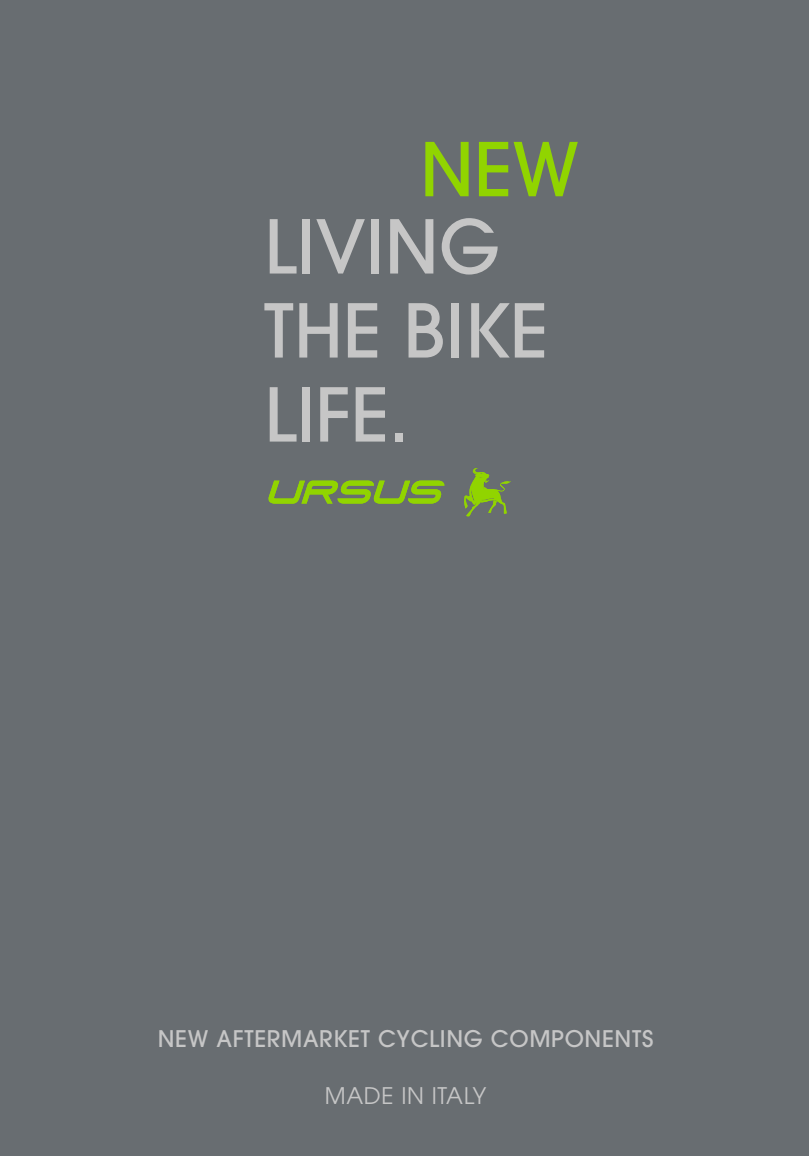
<style>
.page{position:relative;width:809px;height:1156px;background:#686d71}
.page>*{position:absolute;margin:0;border:0;box-sizing:border-box;transform-origin:0 0}
.t1{font:500 73.5px/84px "ITC Avant Garde Std";color:#c6c6c6}
.t2{font:500 73.5px "ITC Avant Garde Std";color:#91d400}
.t3{font:500 22.75px "ITC Avant Garde Std";letter-spacing:.03em;color:#c6c6c6}
.t4{font:22.75px "ITC Avant Garde Std";letter-spacing:.03em;color:#c6c6c6}
</style>
<div class="page">
<svg style="left:268px;top:481px;width:176px;height:23px"></svg>
<svg style="left:464px;top:468px;width:47px;height:48px"></svg>
<h1 class="t2" style="left:420px;top:122px;width:161px">NEW</h1>
<h1 class="t1" style="left:264px;top:204px;width:238px">LIVING</h1>
<h1 class="t1" style="left:264px;top:288px;width:286px">THE BIKE<br>LIFE.</h1>
<p class="t3" style="left:158px;top:1024px;width:497px">NEW AFTERMARKET CYCLING COMPONENTS</p>
<p class="t4" style="left:325px;top:1082px;width:163px">MADE IN ITALY</p>
</div>
